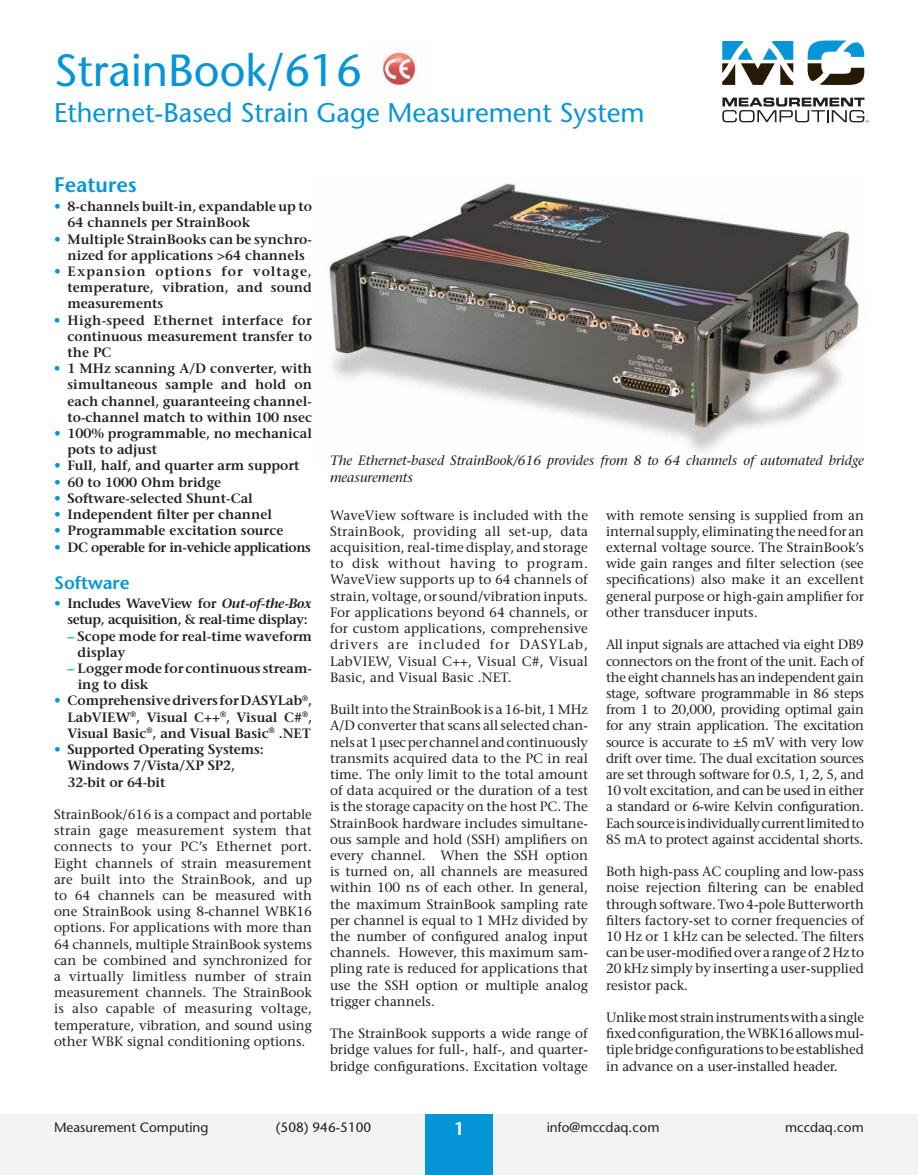
<style>
.page{position:relative;width:918px;height:1175px;background:#fff}
.page>*{position:absolute;margin:0;border:0;box-sizing:border-box;transform-origin:0 0}
.t1{font:45px "Stone Sans";color:#0696d7}
.t2{font:27px "Stone Sans";color:#0696d7}
.t3{font:600 21px "Stone Sans";color:#0696d7}
.t4{font:600 18px "Stone Sans";color:#0696d7}
.t5{font:600 18px "Stone Sans";color:#fff}
.t6{font:13.5px/16.2px "Stone Serif";color:#231f20;text-align:justify}
.t7{font:600 13.5px/16.2px "Stone Serif";color:#231f20}
.t8{font:italic 13.5px/16.2px "Stone Serif";color:#231f20}
.t9{font:600 13.5px/16.2px "Stone Serif";letter-spacing:-.03em;color:#231f20}
.t10{font:13.5px "Stone Sans";color:#231f20}
.t11{font:600 13.5px "Stone Serif";letter-spacing:-.035em;color:#231f20}
.s1{color:#0696d7}
.s2{font-style:italic}
</style>
<div class="page">
<svg style="left:722px;top:97px;width:147px;height:25px"></svg>
<svg style="left:722px;top:41px;width:71px;height:44px"></svg>
<svg style="left:808px;top:40px;width:56px;height:45px"></svg>
<div style="left:0;top:1114px;width:918px;height:60px;background:#f2f3f4"></div>
<div style="left:425px;top:1114px;width:68px;height:60px;background:#0696d7"></div>
<img style="left:382px;top:44px;width:35px;height:43px">
<img style="left:328px;top:183px;width:533px;height:270px">
<h1 class="t1" style="left:54px;top:43px;width:309px">StrainBook/616</h1>
<h2 class="t2" style="left:54px;top:96px;width:592px">Ethernet-Based Strain Gage Measurement System</h2>
<h3 class="t3" style="left:54px;top:172px;width:84px">Features</h3>
<p class="t7" style="left:68px;top:198px;width:246px;text-indent:-14px"><span class="s1">•</span> 8-channels built-in, expandable up to<br>64 channels per StrainBook</p>
<p class="t7" style="left:54px;top:231px;width:259px;text-align:center"><span class="s1">•</span> Multiple StrainBooks can be synchro&shy;nized for applications &gt;64 channels</p>
<p class="t7" style="left:67px;top:263px;width:246px;text-align:justify;text-indent:-13px"><span class="s1">•</span> Expansion options for voltage, temperature, vibration, and sound measurements</p>
<p class="t7" style="left:67px;top:312px;width:246px;text-align:justify;text-indent:-13px"><span class="s1">•</span> High-speed Ethernet interface for continuous measurement transfer to the PC</p>
<p class="t7" style="left:68px;top:360px;width:246px;text-align:justify;text-indent:-14px"><span class="s1">•</span> 1 MHz scanning A/D converter, with simultaneous sample and hold on each channel, guaranteeing channel&shy;to-channel match to within 100 nsec</p>
<p class="t7" style="left:68px;top:425px;width:246px;text-indent:-14px"><span class="s1">•</span> 100% programmable, no mechanical pots to adjust</p>
<p class="t7" style="left:54px;top:457px;width:247px"><span class="s1">•</span> Full, half, and quarter arm support</p>
<p class="t7" style="left:54px;top:474px;width:169px"><span class="s1">•</span> 60 to 1000 Ohm bridge</p>
<p class="t7" style="left:54px;top:490px;width:200px"><span class="s1">•</span> Software-selected Shunt-Cal</p>
<p class="t7" style="left:54px;top:506px;width:220px"><span class="s1">•</span> Independent filter per channel</p>
<p class="t7" style="left:54px;top:522px;width:231px"><span class="s1">•</span> Programmable excitation source</p>
<p class="t11" style="left:54px;top:538px;width:258px"><span class="s1">•</span> DC operable for in-vehicle applications</p>
<h3 class="t4" style="left:54px;top:572px;width:77px">Software</h3>
<p class="t9" style="left:68px;top:595px;width:246px;text-indent:-14px"><span class="s1">•</span> Includes WaveView for <span class="s2">Out-of-the-Box </span>setup, acquisition, &amp; real-time display:</p>
<p class="t7" style="left:78px;top:627px;width:236px;text-indent:-10px"><span class="s1">–</span> Scope mode for real-time waveform display</p>
<p class="t7" style="left:78px;top:660px;width:236px;text-indent:-10px"><span class="s1">–</span> Logger mode for continuous stream&shy;ing to disk</p>
<p class="t7" style="left:68px;top:692px;width:246px;text-align:justify;text-indent:-13px"><span class="s1">•</span> Comprehensivedrivers for DASYLab<sup>®</sup>, LabVIEW<sup>®</sup>, Visual C++<sup>®</sup>, Visual C#<sup>®</sup>, Visual Basic<sup>®</sup>, and Visual Basic<sup>®</sup> .NET</p>
<p class="t7" style="left:68px;top:741px;width:198px;text-indent:-14px"><span class="s1">•</span> Supported Operating Systems:<br>Windows 7/Vista/XP SP2,<br>32-bit or 64-bit</p>
<p class="t6" style="left:54px;top:806px;width:260px">StrainBook/616 is a compact and portable strain gage measurement system that connects to your PC’s Ethernet port.<br>Eight channels of strain measurement are built into the StrainBook, and up to 64 channels can be measured with one StrainBook using 8-channel WBK16 options. For applications with more than 64 channels, multiple StrainBook systems can be combined and synchronized for a virtually limitless number of strain measurement channels. The StrainBook is also capable of measuring voltage, temperature, vibration, and sound using other WBK signal conditioning options.</p>
<p class="t8" style="left:330px;top:452px;width:536px">The Ethernet-based StrainBook/616 provides from 8 to 64 channels of automated bridge measurements</p>
<p class="t6" style="left:330px;top:507px;width:260px">WaveView software is included with the StrainBook, providing all set-up, data acquisition, real-time display, and storage to disk without having to program.<br>WaveView supports up to 64 channels of strain, voltage, or sound/vibration inputs.<br>For applications beyond 64 channels, or for custom applications, comprehensive drivers are included for DASYLab, LabVIEW, Visual C++, Visual C#, Visual Basic, and Visual Basic .NET.</p>
<p class="t6" style="left:330px;top:701px;width:260px">Built into the StrainBook is a 16-bit, 1 MHz A/D converter that scans all selected chan&shy;nels at 1 µsec per channel and continuously transmits acquired data to the PC in real time. The only limit to the total amount of data acquired or the duration of a test is the storage capacity on the host PC. The StrainBook hardware includes simultane&shy;ous sample and hold (SSH) amplifiers on every channel. When the SSH option is turned on, all channels are measured within 100 ns of each other. In general, the maximum StrainBook sampling rate per channel is equal to 1 MHz divided by the number of configured analog input channels. However, this maximum sam&shy;pling rate is reduced for applications that use the SSH option or multiple analog trigger channels.</p>
<p class="t6" style="left:330px;top:1025px;width:260px">The StrainBook supports a wide range of bridge values for full-, half-, and quarter&shy;bridge configurations. Excitation voltage</p>
<p class="t6" style="left:606px;top:507px;width:260px">with remote sensing is supplied from an internal supply, eliminating the need for an external voltage source. The StrainBook’s wide gain ranges and filter selection (see specifications) also make it an excellent general purpose or high-gain amplifier for other transducer inputs.</p>
<p class="t6" style="left:606px;top:636px;width:260px">All input signals are attached via eight DB9 connectors on the front of the unit. Each of the eight channels has an independent gain stage, software programmable in 86 steps from 1 to 20,000, providing optimal gain for any strain application. The excitation source is accurate to ±5 mV with very low drift over time. The dual excitation sources are set through software for 0.5, 1, 2, 5, and 10 volt excitation, and can be used in either a standard or 6-wire Kelvin configuration.<br>Each source is individually current limited to 85 mA to protect against accidental shorts.</p>
<p class="t6" style="left:606px;top:863px;width:260px">Both high-pass AC coupling and low-pass noise rejection filtering can be enabled through software. Two 4-pole Butterworth filters factory-set to corner frequencies of 10 Hz or 1 kHz can be selected. The filters can be user-modified over a range of 2 Hz to 20 kHz simply by inserting a user-supplied resistor pack.</p>
<p class="t6" style="left:606px;top:1009px;width:260px">Unlike most strain instruments with a single fixed configuration, the WBK16 allows mul&shy;tiple bridge configurations to be established in advance on a user-installed header.</p>
<p class="t10" style="left:54px;top:1118px;width:156px">Measurement Computing</p>
<p class="t10" style="left:276px;top:1118px;width:97px">(508) 946-5100</p>
<h3 class="t5" style="left:454px;top:1117px;width:12px">1</h3>
<p class="t10" style="left:547px;top:1118px;width:114px">info@mccdaq.com</p>
<p class="t10" style="left:785px;top:1118px;width:80px">mccdaq.com</p>
</div>
